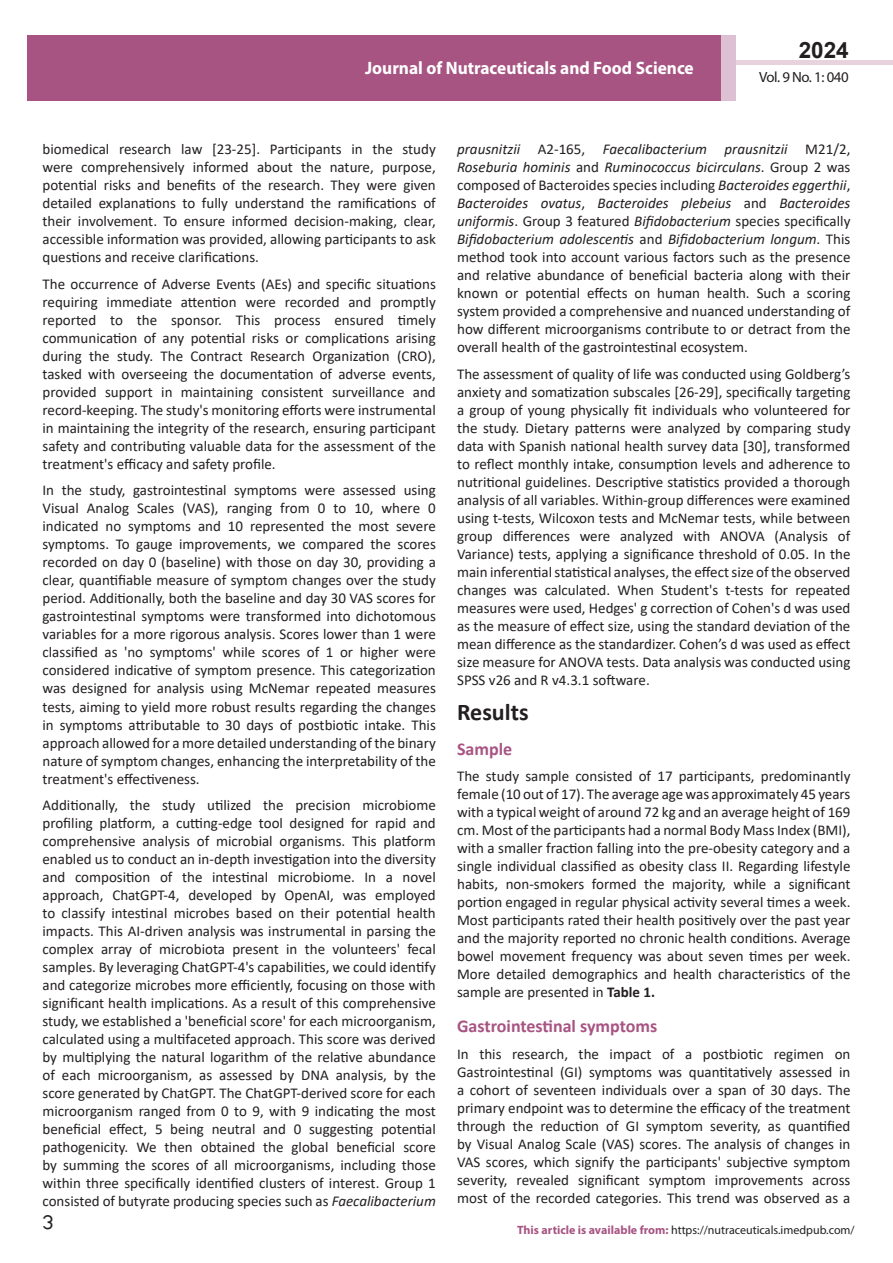
<style>
.page{position:relative;width:893px;height:1263px;background:#fff}
.page>*{position:absolute;margin:0;border:0;box-sizing:border-box;transform-origin:0 0}
.t1{font:25.5px "Tunga";color:#231f20}
.side-heading{font:700 24px "Calibri";color:#231f20}
.t2{font:700 22.5px "Arial";color:#231f20}
.t3{font:700 18px "Myriad Pro";color:#fff;scale:.96 1}
.side-heading-2{font:700 18px "Calibri";color:#a75483}
.body_text{font:15px/18px "Calibri";color:#231f20;text-align:justify}
.t4{font:14.85px "Myriad Pro";letter-spacing:-.03em;color:#231f20}
.t5{font:12px "Myriad Pro";color:#231f20}
.s1{font-style:italic}
.s2{font-weight:700}
.s3{font-weight:700;color:#a75483}
</style>
<div class="page">
<div style="left:736px;top:60px;width:157px;height:5px;background:#e7d2de"></div>
<div style="left:720px;top:35px;width:16px;height:66px;background:#ddc1d2"></div>
<div style="left:27px;top:35px;width:694px;height:66px;background:#a75483"></div>
<p class="t3" style="left:365px;top:57px;width:344px">Journal of Nutraceuticals and Food Science</p>
<h3 class="t2" style="left:799px;top:35px;width:52px">2024</h3>
<p class="t4" style="left:759px;top:68px;width:91px">Vol. 9 No. 1: 040</p>
<p class="body_text" style="left:43px;top:140px;width:395px">biomedical research law [23-25]. Participants in the study were comprehensively informed about the nature, purpose, potential risks and benefits of the research. They were given detailed explanations to fully understand the ramifications of their involvement. To ensure informed decision-making, clear, accessible information was provided, allowing participants to ask questions and receive clarifications.</p>
<p class="body_text" style="left:43px;top:275px;width:395px">The occurrence of Adverse Events (AEs) and specific situations requiring immediate attention were recorded and promptly reported to the sponsor. This process ensured timely communication of any potential risks or complications arising during the study. The Contract Research Organization (CRO), tasked with overseeing the documentation of adverse events, provided support in maintaining consistent surveillance and record-keeping. The study's monitoring efforts were instrumental in maintaining the integrity of the research, ensuring participant safety and contributing valuable data for the assessment of the treatment's efficacy and safety profile.</p>
<p class="body_text" style="left:43px;top:481px;width:395px">In the study, gastrointestinal symptoms were assessed using Visual Analog Scales (VAS), ranging from 0 to 10, where 0 indicated no symptoms and 10 represented the most severe symptoms. To gauge improvements, we compared the scores recorded on day 0 (baseline) with those on day 30, providing a clear, quantifiable measure of symptom changes over the study period. Additionally, both the baseline and day 30 VAS scores for gastrointestinal symptoms were transformed into dichotomous variables for a more rigorous analysis. Scores lower than 1 were classified as 'no symptoms' while scores of 1 or higher were considered indicative of symptom presence. This categorization was designed for analysis using McNemar repeated measures tests, aiming to yield more robust results regarding the changes in symptoms attributable to 30 days of postbiotic intake. This approach allowed for a more detailed understanding of the binary nature of symptom changes, enhancing the interpretability of the treatment's effectiveness.</p>
<p class="body_text" style="left:43px;top:796px;width:395px">Additionally, the study utilized the precision microbiome profiling platform, a cutting-edge tool designed for rapid and comprehensive analysis of microbial organisms. This platform enabled us to conduct an in-depth investigation into the diversity and composition of the intestinal microbiome. In a novel approach, ChatGPT-4, developed by OpenAI, was employed to classify intestinal microbes based on their potential health impacts. This AI-driven analysis was instrumental in parsing the complex array of microbiota present in the volunteers' fecal samples. By leveraging ChatGPT-4's capabilities, we could identify and categorize microbes more efficiently, focusing on those with significant health implications. As a result of this comprehensive study, we established a 'beneficial score' for each microorganism, calculated using a multifaceted approach. This score was derived by multiplying the natural logarithm of the relative abundance of each microorganism, as assessed by DNA analysis, by the score generated by ChatGPT. The ChatGPT-derived score for each microorganism ranged from 0 to 9, with 9 indicating the most beneficial effect, 5 being neutral and 0 suggesting potential pathogenicity. We then obtained the global beneficial score by summing the scores of all microorganisms, including those within three specifically identified clusters of interest. Group 1 consisted of butyrate producing species such as <span class="s1">Faecalibacterium</span></p>
<h1 class="t1" style="left:42px;top:1205px;width:13px">3</h1>
<p class="body_text" style="left:457px;top:140px;width:395px"><span class="s1">prausnitzii</span> A2-165, <span class="s1">Faecalibacterium prausnitzii</span> M21/2, <span class="s1">Roseburia hominis</span> and <span class="s1">Ruminococcus bicirculans</span>. Group 2 was composed of Bacteroides species including <span class="s1">Bacteroides eggerthii</span>, <span class="s1">Bacteroides ovatus</span>, <span class="s1">Bacteroides plebeius</span> and <span class="s1">Bacteroides uniformis</span>. Group 3 featured <span class="s1">Bifidobacterium</span> species specifically <span class="s1">Bifidobacterium adolescentis</span> and <span class="s1">Bifidobacterium longum</span>. This method took into account various factors such as the presence and relative abundance of beneficial bacteria along with their known or potential effects on human health. Such a scoring system provided a comprehensive and nuanced understanding of how different microorganisms contribute to or detract from the overall health of the gastrointestinal ecosystem.</p>
<p class="body_text" style="left:457px;top:365px;width:395px">The assessment of quality of life was conducted using Goldberg’s anxiety and somatization subscales [26-29], specifically targeting a group of young physically fit individuals who volunteered for the study. Dietary patterns were analyzed by comparing study data with Spanish national health survey data [30], transformed to reflect monthly intake, consumption levels and adherence to nutritional guidelines. Descriptive statistics provided a thorough analysis of all variables. Within-group differences were examined using t-tests, Wilcoxon tests and McNemar tests, while between group differences were analyzed with ANOVA (Analysis of Variance) tests, applying a significance threshold of 0.05. In the main inferential statistical analyses, the effect size of the observed changes was calculated. When Student's t-tests for repeated measures were used, Hedges' g correction of Cohen's d was used as the measure of effect size, using the standard deviation of the mean difference as the standardizer. Cohen’s d was used as effect size measure for ANOVA tests. Data analysis was conducted using SPSS v26 and R v4.3.1 software.</p>
<p class="side-heading" style="left:457px;top:695px;width:73px">Results</p>
<p class="side-heading-2" style="left:457px;top:736px;width:57px">Sample</p>
<p class="body_text" style="left:457px;top:767px;width:395px">The study sample consisted of 17 participants, predominantly female (10 out of 17). The average age was approximately 45 years with a typical weight of around 72 kg and an average height of 169 cm. Most of the participants had a normal Body Mass Index (BMI), with a smaller fraction falling into the pre-obesity category and a single individual classified as obesity class II. Regarding lifestyle habits, non-smokers formed the majority, while a significant portion engaged in regular physical activity several times a week.<br>Most participants rated their health positively over the past year and the majority reported no chronic health conditions. Average bowel movement frequency was about seven times per week.<br>More detailed demographics and health characteristics of the sample are presented in <span class="s2">Table 1.</span></p>
<p class="side-heading-2" style="left:457px;top:1013px;width:202px">Gastrointestinal symptoms</p>
<p class="body_text" style="left:457px;top:1044px;width:395px">In this research, the impact of a postbiotic regimen on Gastrointestinal (GI) symptoms was quantitatively assessed in a cohort of seventeen individuals over a span of 30 days. The primary endpoint was to determine the efficacy of the treatment through the reduction of GI symptom severity, as quantified by Visual Analog Scale (VAS) scores. The analysis of changes in VAS scores, which signify the participants' subjective symptom severity, revealed significant symptom improvements across most of the recorded categories. This trend was observed as a</p>
<p class="t5" style="left:517px;top:1222px;width:339px"><span class="s3">This article is available from:</span> https://nutraceuticals.imedpub.com/</p>
</div>
